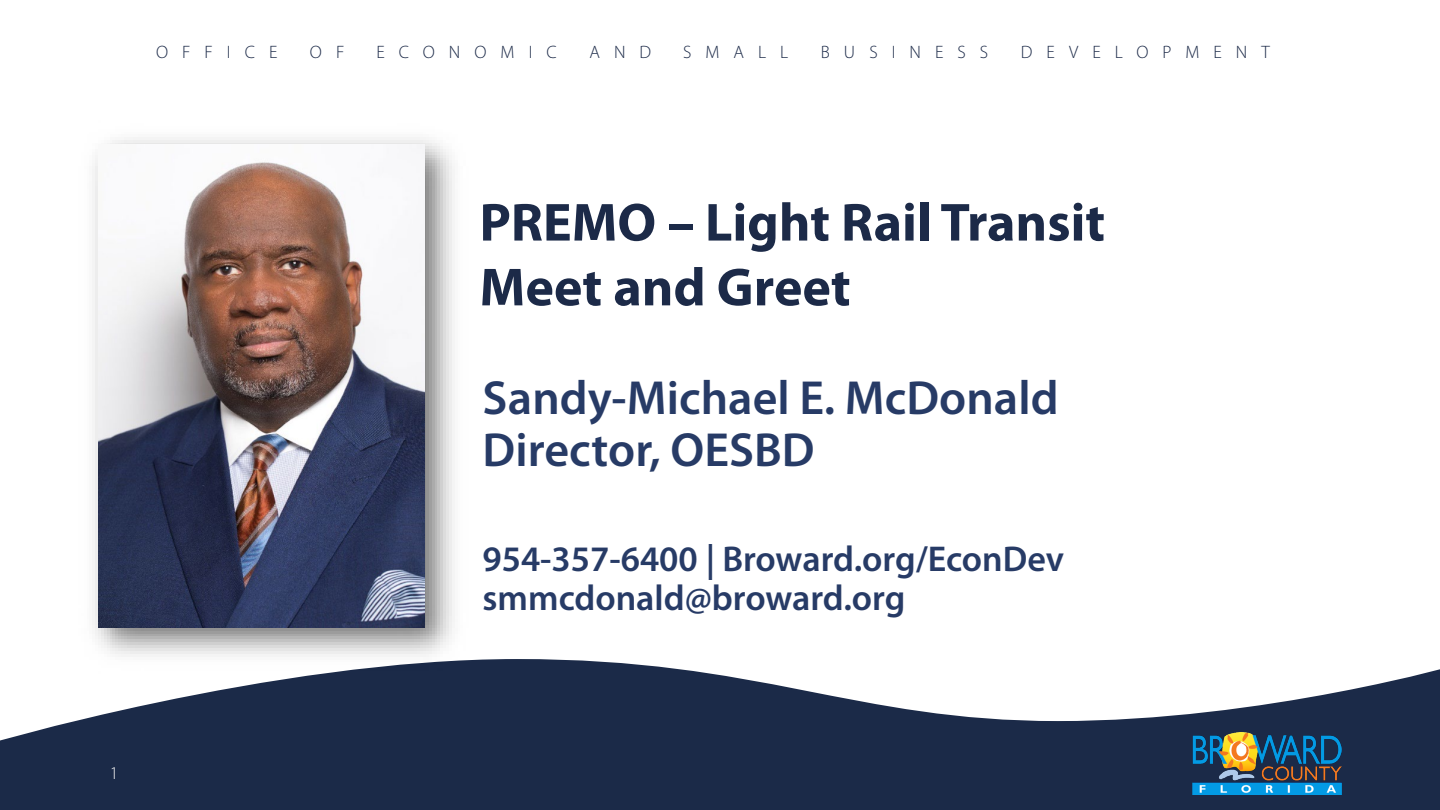
<style>
.page{position:relative;width:1440px;height:810px;background:#fff}
.page>*{position:absolute;margin:0;border:0;box-sizing:border-box;transform-origin:0 0}
.Image{font:700 54px/64.8px "Myriad Pro";color:#1c2a48}
.Image-2{font:600 48px/51.9px "Myriad Pro";color:#273b66}
.Image-3{font:600 36px/38.8px "Myriad Pro";color:#273b66}
.Image-4{font:300 18px "Myriad Pro";letter-spacing:.78em;color:#1c2a48}
.Image-5{font:300 18px "Myriad Pro";color:#efeff0}
</style>
<div class="page">
<svg style="left:0;top:659px;width:1440px;height:151px;fill:#1b2a48"></svg>
<img style="left:1192px;top:732px;width:149px;height:62px">
<img style="left:76px;top:137px;width:395px;height:537px">
<img style="left:99px;top:144px;width:326px;height:483px">
<p class="Image-4" style="left:156px;top:41px;width:123px">OFFICE</p>
<p class="Image-4" style="left:310px;top:41px;width:36px">O F</p>
<p class="Image-4" style="left:376px;top:41px;width:182px">ECONOMIC</p>
<p class="Image-4" style="left:589px;top:41px;width:63px">AND</p>
<p class="Image-4" style="left:683px;top:41px;width:107px">SMALL</p>
<p class="Image-4" style="left:821px;top:41px;width:169px">BUSINESS</p>
<p class="Image-4" style="left:1021px;top:41px;width:251px">DEVELOPMENT</p>
<p class="Image" style="left:479px;top:188px;width:627px">PREMO – Light Rail Transit<br>Meet and Greet</p>
<p class="Image-2" style="left:482px;top:371px;width:578px">Sandy-Michael E. McDonald<br>Director, OESBD</p>
<p class="Image-3" style="left:482px;top:538px;width:583px">954-357-6400 | Broward.org/EconDev smmcdonald@broward.org</p>
<p class="Image-5" style="left:110px;top:762px;width:10px">1</p>
</div>
